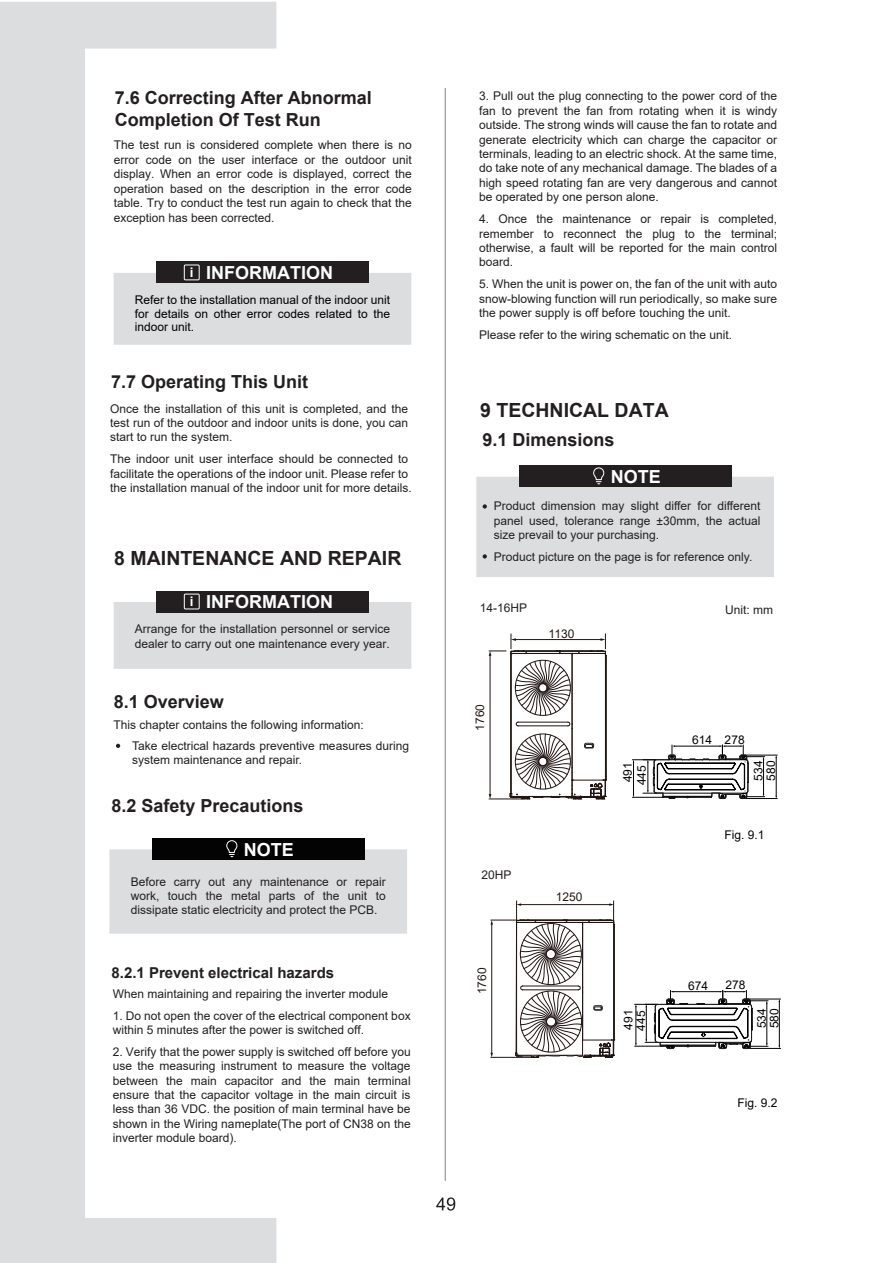
<style>
.page{position:relative;width:893px;height:1263px;background:#fff}
.page>*{position:absolute;margin:0;border:0;box-sizing:border-box;transform-origin:0 0}
.t1{font:700 19.5px "Arial";color:#231f20}
.t2{font:700 18px/21.6px "Arial";color:#231f20}
.t3{font:700 18px "Arial";color:#fff}
.t4{font:700 15px "Arial";color:#231f20}
.t5{font:12px/14.4px "Arial";color:#231f20;text-align:justify}
.t6{font:12px/13.5px "Arial";color:#000;text-align:justify}
.t7{font:12px/12.6px "Arial";color:#030303}
.t8{font:12px "Arial";color:#221713}
.s1{font-size:13.2px}
</style>
<div class="page">
<svg style="left:436px;top:1197px;width:19px;height:13px"></svg>
<svg style="left:0;top:2px;width:276px;height:1261px"></svg>
<hr style="left:445px;top:88px;width:1px;height:1093px;background:#808285">
<div style="left:519px;top:466px;width:212px;height:21px;background:#231f20"></div>
<svg style="left:476px;top:467px;width:298px;height:110px"></svg>
<div style="left:114px;top:602px;width:297px;height:67px;background:#dcdddf"></div>
<div style="left:156px;top:591px;width:213px;height:21px;background:#231f20"></div>
<div style="left:184px;top:594px;width:16px;height:15px;border:1px solid #fff"></div>
<svg style="left:116px;top:744px;width:4px;height:4px"></svg>
<div style="left:114px;top:273px;width:297px;height:72px;background:#dcdddf"></div>
<div style="left:156px;top:262px;width:213px;height:21px;background:#231f20"></div>
<div style="left:184px;top:264px;width:16px;height:16px;border:1px solid #fff"></div>
<div style="left:152px;top:838px;width:213px;height:21px;background:#030303"></div>
<svg style="left:109px;top:840px;width:298px;height:94px"></svg>
<svg style="left:489px;top:634px;width:118px;height:166px"></svg>
<hr style="left:745px;top:798px;width:32px;height:1px;background:#030303">
<hr style="left:745px;top:755px;width:32px;height:1px;background:#030303">
<hr style="left:776px;top:757px;width:1px;height:39px;background:#030303">
<svg style="left:632px;top:745px;width:133px;height:54px"></svg>
<svg style="left:490px;top:901px;width:126px;height:157px"></svg>
<hr style="left:747px;top:1048px;width:34px;height:1px;background:#030303">
<hr style="left:747px;top:999px;width:34px;height:1px;background:#030303">
<hr style="left:779px;top:1001px;width:1px;height:45px;background:#030303">
<svg style="left:635px;top:990px;width:133px;height:59px"></svg>
<h2 class="t2" style="left:115px;top:87px;width:259px">7.6 Correcting After Abnormal<br>Completion Of Test Run</h2>
<p class="t5" style="left:114px;top:138px;width:299px">The test run is considered complete when there is no error code on the user interface or the outdoor unit display. When an error code is displayed, correct the operation based on the description in the error code table. Try to conduct the test run again to check that the exception has been corrected.</p>
<h2 class="t3" style="left:190px;top:259px;width:145px"><span class="s1">i</span> INFORMATION</h2>
<p class="t6" style="left:135px;top:293px;width:257px">Refer to the installation manual of the indoor unit for details on other error codes related to the indoor unit.</p>
<h2 class="t2" style="left:111px;top:371px;width:199px">7.7 Operating This Unit</h2>
<p class="t5" style="left:110px;top:401px;width:299px">Once the installation of this unit is completed, and the test run of the outdoor and indoor units is done, you can start to run the system.</p>
<p class="t5" style="left:110px;top:452px;width:303px;text-align:left">The indoor unit user interface should be connected to facilitate the operations of the indoor unit. Please refer to the installation manual of the indoor unit for more details.</p>
<h1 class="t1" style="left:114px;top:544px;width:289px">8 MAINTENANCE AND REPAIR</h1>
<h2 class="t3" style="left:190px;top:589px;width:145px"><span class="s1">i</span> INFORMATION</h2>
<p class="t5" style="left:135px;top:622px;width:257px">Arrange for the installation personnel or service dealer to carry out one maintenance every year.</p>
<h2 class="t2" style="left:114px;top:691px;width:112px">8.1 Overview</h2>
<p class="t5" style="left:114px;top:718px;width:252px">This chapter contains the following information:</p>
<p class="t5" style="left:132px;top:738px;width:278px">Take electrical hazards preventive measures during system maintenance and repair.</p>
<h2 class="t2" style="left:112px;top:795px;width:194px">8.2 Safety Precautions</h2>
<h2 class="t3" style="left:244px;top:837px;width:52px">NOTE</h2>
<p class="t5" style="left:131px;top:874px;width:257px">Before carry out any maintenance or repair work, touch the metal parts of the unit to dissipate static electricity and protect the PCB.</p>
<p class="t4" style="left:112px;top:962px;width:224px">8.2.1 Prevent electrical hazards</p>
<p class="t5" style="left:113px;top:986px;width:277px">When maintaining and repairing the inverter module</p>
<p class="t5" style="left:113px;top:1008px;width:299px">1. Do not open the cover of the electrical component box within 5 minutes after the power is switched off.</p>
<p class="t5" style="left:113px;top:1044px;width:299px">2. Verify that the power supply is switched off before you use the measuring instrument to measure the voltage between the main capacitor and the main terminal ensure that the capacitor voltage in the main circuit is less than 36 VDC. the position of main terminal have be shown in the Wiring nameplate(The port of CN38 on the inverter module board).</p>
<p class="t5" style="left:479px;top:89px;width:299px">3. Pull out the plug connecting to the power cord of the fan to prevent the fan from rotating when it is windy outside. The strong winds will cause the fan to rotate and generate electricity which can charge the capacitor or terminals, leading to an electric shock. At the same time, do take note of any mechanical damage. The blades of a high speed rotating fan are very dangerous and cannot be operated by one person alone.</p>
<p class="t5" style="left:479px;top:212px;width:299px">4. Once the maintenance or repair is completed, remember to reconnect the plug to the terminal; otherwise, a fault will be reported for the main control board.</p>
<p class="t5" style="left:479px;top:277px;width:299px">5. When the unit is power on, the fan of the unit with auto snow-blowing function will run periodically, so make sure the power supply is off before touching the unit.</p>
<p class="t5" style="left:479px;top:327px;width:254px">Please refer to the wiring schematic on the unit.</p>
<h1 class="t1" style="left:480px;top:397px;width:190px">9 TECHNICAL DATA</h1>
<h2 class="t2" style="left:482px;top:429px;width:134px">9.1 Dimensions</h2>
<h2 class="t3" style="left:611px;top:464px;width:52px">NOTE</h2>
<p class="t5" style="left:494px;top:499px;width:268px">Product dimension may slight differ for different panel used, tolerance range ±30mm, the actual size prevail to your purchasing.</p>
<p class="t5" style="left:494px;top:550px;width:260px">Product picture on the page is for reference only.</p>
<p class="t5" style="left:480px;top:601px;width:49px">14-16HP</p>
<p class="t8" style="left:549px;top:625px;width:27px">1130</p>
<p class="t8" style="left:471px;top:731px;width:28px;rotate:-90deg">1760</p>
<p class="t5" style="left:481px;top:867px;width:32px">20HP</p>
<p class="t8" style="left:474px;top:994px;width:28px;rotate:-90deg">1760</p>
<p class="t8" style="left:556px;top:888px;width:28px">1250</p>
<p class="t5" style="left:725px;top:603px;width:49px">Unit: mm</p>
<p class="t7" style="left:621px;top:785px;width:24px;line-height:14px;rotate:-90deg">491<br>445</p>
<p class="t7" style="left:692px;top:733px;width:54px">614 278</p>
<p class="t7" style="left:752px;top:781px;width:22px;rotate:-90deg">534<br>580</p>
<p class="t7" style="left:725px;top:828px;width:42px">Fig. 9.1</p>
<p class="t7" style="left:688px;top:979px;width:22px">674</p>
<p class="t7" style="left:726px;top:979px;width:22px">278</p>
<p class="t7" style="left:622px;top:1030px;width:22px;rotate:-90deg">491<br>445</p>
<p class="t7" style="left:755px;top:1028px;width:22px;rotate:-90deg">534<br>580</p>
<p class="t7" style="left:738px;top:1097px;width:42px">Fig. 9.2</p>
</div>
